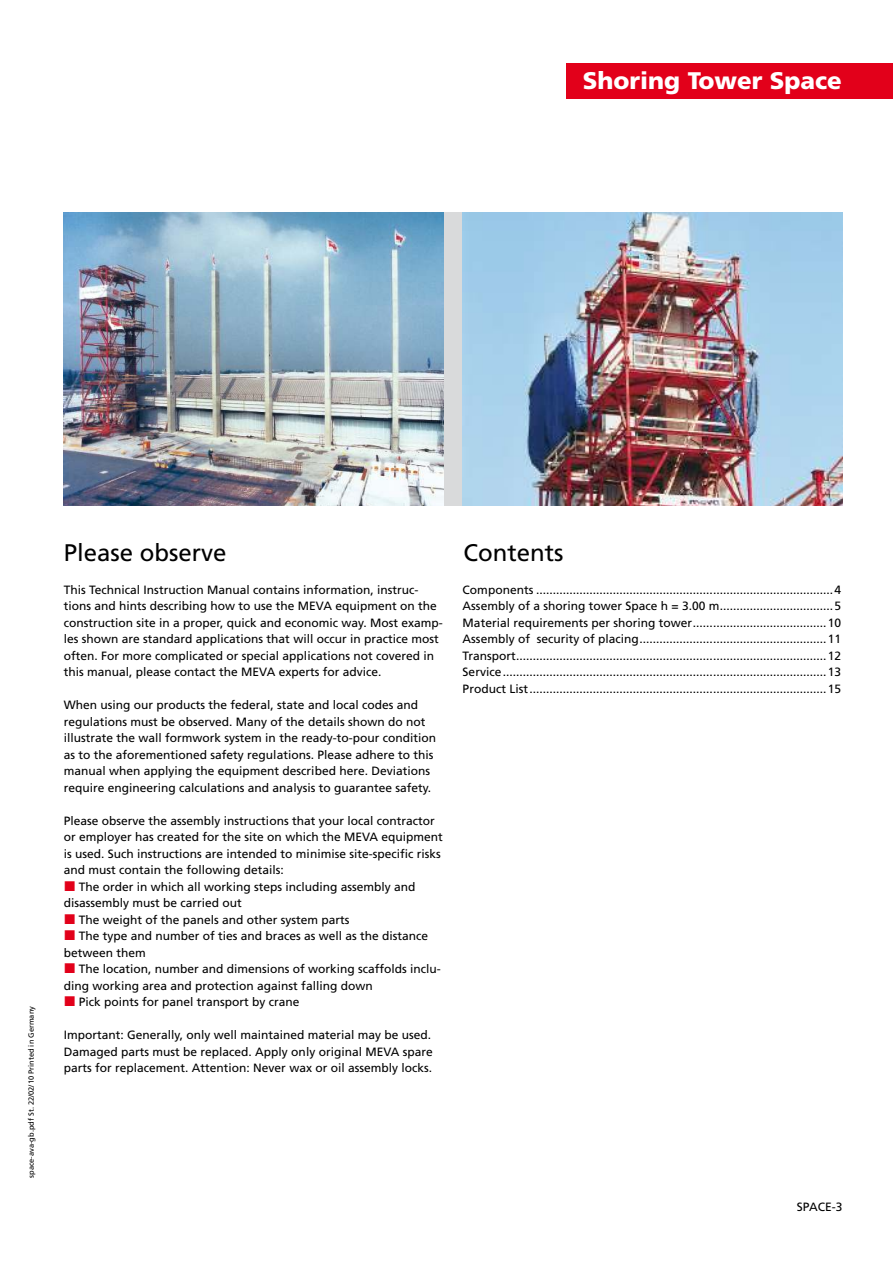
<style>
.page{position:relative;width:893px;height:1263px;background:#fff}
.page>*{position:absolute;margin:0;border:0;box-sizing:border-box;transform-origin:0 0}
.t1{font:24px "Frutiger";color:#000}
.t2{font:900 24px "Frutiger LT";color:#fff}
.t3{font:12px/16.5px "Frutiger";color:#000}
.t4{font:7.5px "Frutiger";color:#000}
</style>
<div class="page">
<div style="left:567px;top:64px;width:325px;height:35px;background:#e2001a"></div>
<div style="left:64px;top:213px;width:778px;height:293px;background:#d9dadb"></div>
<img style="left:64px;top:213px;width:379px;height:293px">
<img style="left:462px;top:213px;width:380px;height:293px">
<h1 class="t2" style="left:583px;top:71px;width:260px">Shoring Tower Space</h1>
<p class="t4" style="left:28px;top:1178px;width:173px;rotate:-90deg">space-ava-gb.pdf St. 22/02/10 Printed in Germany</p>
<h1 class="t1" style="left:64px;top:543px;width:164px">Please observe</h1>
<h1 class="t1" style="left:463px;top:543px;width:102px">Contents</h1>
<p class="t3" style="left:64px;top:582px;width:380px">This Technical Instruction Manual contains information, instruc&shy;tions and hints describing how to use the MEVA equipment on the construction site in a proper, quick and economic way. Most examp&shy;les shown are standard applications that will occur in practice most often. For more complicated or special applications not covered in this manual, please contact the MEVA experts for advice.</p>
<p class="t3" style="left:64px;top:698px;width:374px">When using our products the federal, state and local codes and regulations must be observed. Many of the details shown do not illustrate the wall formwork system in the ready-to-pour condition as to the aforementioned safety regulations. Please adhere to this manual when applying the equipment described here. Deviations require engineering calculations and analysis to guarantee safety.</p>
<p class="t3" style="left:64px;top:813px;width:372px">Please observe the assembly instructions that your local contractor</p>
<p class="t3" style="left:64px;top:830px;width:380px">or employer has created for the site on which the MEVA equipment</p>
<p class="t3" style="left:64px;top:846px;width:378px">is used. Such instructions are intended to minimise site-specific risks</p>
<p class="t3" style="left:64px;top:863px;width:222px">and must contain the following details:</p>
<p class="t3" style="left:79px;top:879px;width:338px">The order in which all working steps including assembly and</p>
<p class="t3" style="left:64px;top:896px;width:180px">disassembly must be carried out</p>
<p class="t3" style="left:79px;top:912px;width:272px">The weight of the panels and other system parts</p>
<p class="t3" style="left:79px;top:929px;width:351px">The type and number of ties and braces as well as the distance</p>
<p class="t3" style="left:64px;top:945px;width:84px">between them</p>
<p class="t3" style="left:79px;top:962px;width:363px">The location, number and dimensions of working scaffolds inclu-</p>
<p class="t3" style="left:64px;top:978px;width:310px">ding working area and protection against falling down</p>
<p class="t3" style="left:79px;top:995px;width:222px">Pick points for panel transport by crane</p>
<p class="t3" style="left:64px;top:1028px;width:370px">Important: Generally, only well maintained material may be used.<br>Damaged parts must be replaced. Apply only original MEVA spare parts for replacement. Attention: Never wax or oil assembly locks.</p>
<p class="t3" style="left:462px;top:582px;width:380px;text-align:justify">Components .........................................................................................4<br>Assembly of a shoring tower Space h = 3.00 m ..................................5<br>Material requirements per shoring tower ........................................10<br>Assembly of security of placing ........................................................11<br>Transport .............................................................................................12<br>Service .................................................................................................13<br>Product List .........................................................................................15</p>
<p class="t3" style="left:796px;top:1199px;width:47px">SPACE-3</p>
</div>
